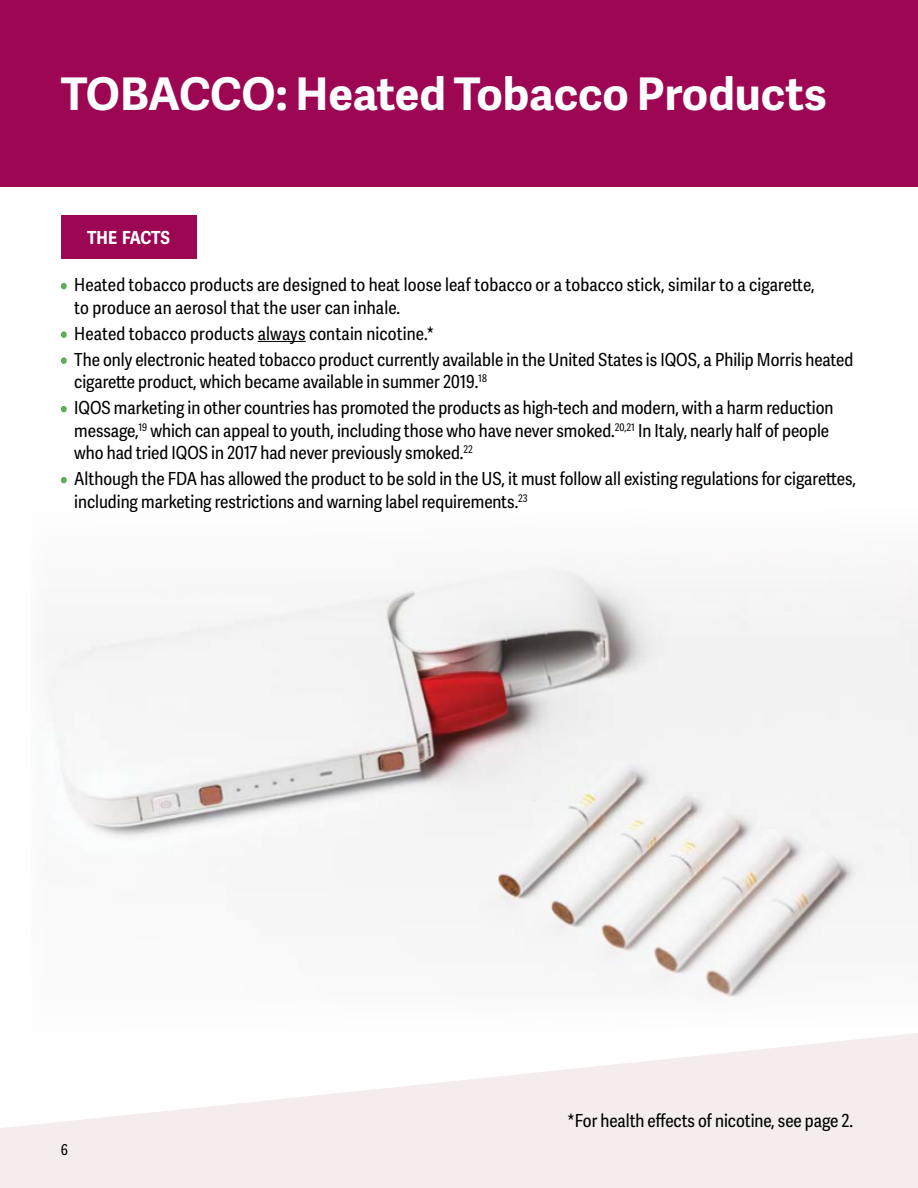
<style>
.page{position:relative;width:918px;height:1188px;background:#fff}
.page>*{position:absolute;margin:0;border:0;box-sizing:border-box;transform-origin:0 0}
.t1{font:700 45px "Adelle Sans";color:#fff}
.t2{font:18px/22.5px "Adelle Sans Cnd";color:#000}
.t3{font:700 18px "Adelle Sans Cnd";letter-spacing:-.01em;color:#fff}
.t4{font:15px "Adelle Sans Cnd";color:#000}
.s1{color:#5dac57}
</style>
<div class="page">
<img style="left:50px;top:568px;width:868px;height:282px">
<svg style="left:479px;top:850px;width:439px;height:148px;fill:#f5f5f5"></svg>
<div style="left:61px;top:215px;width:135px;height:44px;background:#9c0653"></div>
<div style="left:0;top:0;width:918px;height:187px;background:#9c0653"></div>
<svg style="left:0;top:1033px;width:918px;height:155px;fill:#f5eced"></svg>
<hr style="left:258px;top:341px;width:48px;height:1px;background:#000">
<svg style="left:61px;top:283px;width:6px;height:6px"></svg>
<div style="left:61px;top:331px;width:6px;height:7px;border:2px solid #5dac57;border-radius:50%"></div>
<div style="left:61px;top:357px;width:6px;height:7px;border:2px solid #5dac57;border-radius:50%"></div>
<svg style="left:61px;top:406px;width:6px;height:6px"></svg>
<svg style="left:61px;top:477px;width:6px;height:6px"></svg>
<p class="t1" style="left:61px;top:61px;width:767px">TOBACCO: Heated Tobacco Products</p>
<p class="t3" style="left:87px;top:224px;width:84px">THE FACTS</p>
<p class="t2" style="left:74px;top:273px;width:742px;text-indent:-14px"><span class="s1">•</span> Heated tobacco products are designed to heat loose leaf tobacco or a tobacco stick, similar to a cigarette, to produce an aerosol that the user can inhale.</p>
<p class="t2" style="left:61px;top:321px;width:375px"><span class="s1">•</span> Heated tobacco products always contain nicotine.*</p>
<p class="t2" style="left:74px;top:347px;width:781px;text-indent:-14px"><span class="s1">•</span> The only electronic heated tobacco product currently available in the United States is IQOS, a Philip Morris heated cigarette product, which became available in summer 2019.<sup>18</sup></p>
<p class="t2" style="left:74px;top:396px;width:761px;text-indent:-14px"><span class="s1">•</span> IQOS marketing in other countries has promoted the products as high-tech and modern, with a harm reduction message,<sup>19</sup> which can appeal to youth, including those who have never smoked.<sup>20,21</sup> In Italy, nearly half of people who had tried IQOS in 2017 had never previously smoked.<sup>22</sup></p>
<p class="t2" style="left:74px;top:467px;width:783px;text-indent:-14px"><span class="s1">•</span> Although the FDA has allowed the product to be sold in the US, it must follow all existing regulations for cigarettes, including marketing restrictions and warning label requirements.<sup>23</sup></p>
<p class="t4" style="left:61px;top:1139px;width:9px">6</p>
<p class="t2" style="left:568px;top:1109px;width:287px">*For health effects of nicotine, see page 2.</p>
</div>
